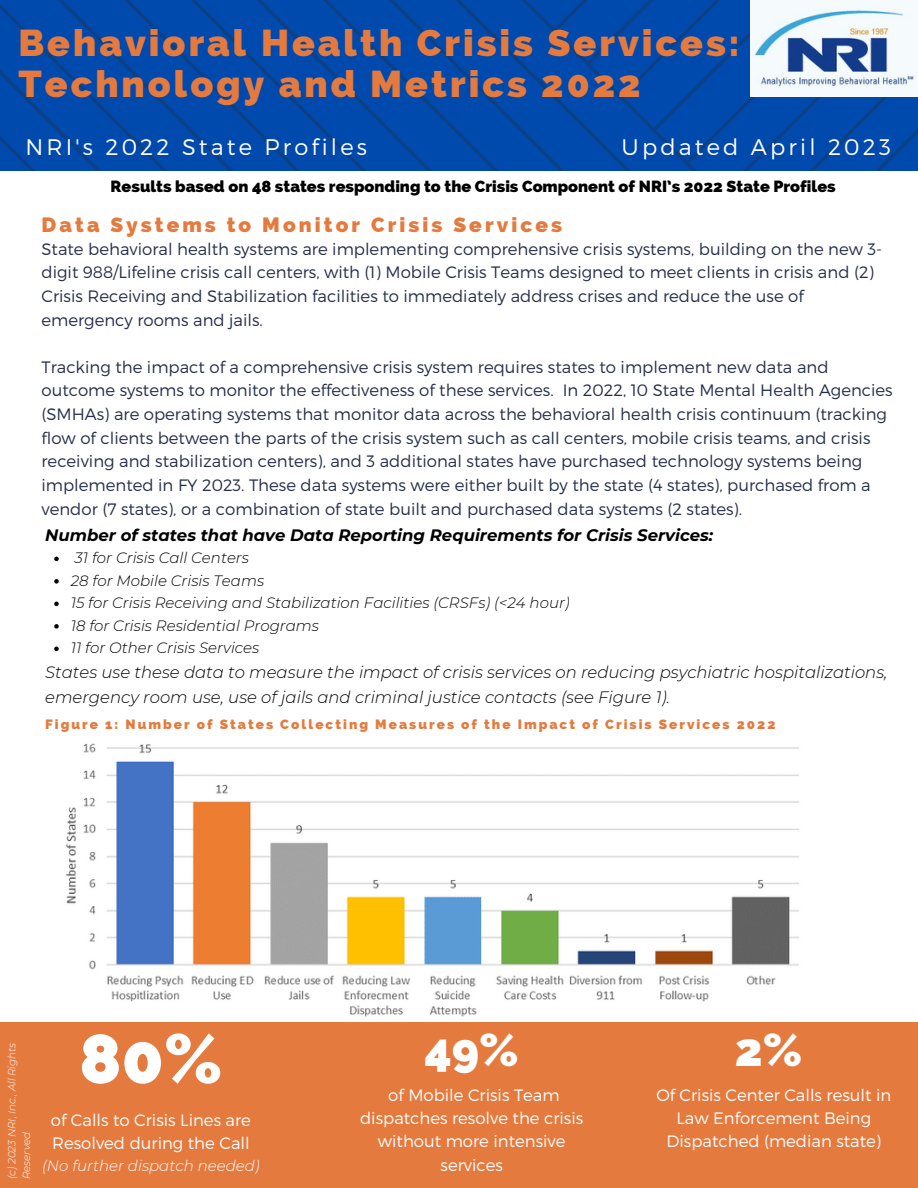
<style>
.page{position:relative;width:918px;height:1188px;background:#fff}
.page>*{position:absolute;margin:0;border:0;box-sizing:border-box;transform-origin:0 0}
.t1{font:800 69px "Raleway";color:#fff}
.t2{font:800 60px "Raleway";color:#fff}
.t3{font:800 46.5px "Raleway";color:#fff}
.t4{font:800 37.5px/41.7px "Raleway";letter-spacing:.08em;color:#e57a3e}
.t5{font:300 22.5px "Montserrat";letter-spacing:.14em;color:#fff}
.t6{font:800 20.7px "Raleway";letter-spacing:.15em;color:#e57a3e}
.t7{font:300 16.5px/23.7px "Montserrat";color:#252e4a}
.t8{font:300 16.5px/23.2px "Montserrat";color:#fff;text-align:center}
.t9{font:italic 300 16.5px/24.8px "Montserrat";color:#000}
.t10{font:italic 700 16.5px "Montserrat";color:#000}
.t11{font:800 16.2px "Raleway";color:#000}
.t12{font:italic 300 15px/22.5px "Montserrat";color:#000}
.t13{font:italic 300 15px "Montserrat";color:#fff}
.t14{font:800 13.5px "Raleway";letter-spacing:.15em;color:#e57a3e}
.t15{font:italic 300 10.35px/14.7px "Montserrat";color:#fff}
</style>
<div class="page">
<img style="left:0;top:0;width:918px;height:171px">
<img style="left:750px;top:0;width:168px;height:97px">
<img style="left:66px;top:743px;width:733px;height:274px">
<div style="left:0;top:1022px;width:918px;height:166px;background:#e57a3e"></div>
<svg style="left:54px;top:557px;width:5px;height:4px"></svg>
<svg style="left:54px;top:579px;width:5px;height:5px"></svg>
<svg style="left:54px;top:602px;width:5px;height:4px"></svg>
<svg style="left:54px;top:624px;width:5px;height:5px"></svg>
<svg style="left:54px;top:647px;width:5px;height:4px"></svg>
<h3 class="t4" style="left:18px;top:22px;width:722px">Behavioral Health Crisis Services:<br>Technology and Metrics 2022</h3>
<h3 class="t5" style="left:25px;top:132px;width:343px">NRI's 2022 State Profiles</h3>
<h3 class="t5" style="left:622px;top:132px;width:271px">Updated April 2023</h3>
<p class="t11" style="left:111px;top:177px;width:727px">Results based on 48 states responding to the Crisis Component of NRI’s 2022 State Profiles</p>
<p class="t6" style="left:42px;top:213px;width:522px">Data Systems to Monitor Crisis Services</p>
<p class="t7" style="left:42px;top:236px;width:842px">State behavioral health systems are implementing comprehensive crisis systems, building on the new 3- digit 988/Lifeline crisis call centers, with (1) Mobile Crisis Teams designed to meet clients in crisis and (2)<br>Crisis Receiving and Stabilization facilities to immediately address crises and reduce the use of emergency rooms and jails.</p>
<p class="t7" style="left:42px;top:354px;width:853px">Tracking the impact of a comprehensive crisis system requires states to implement new data and outcome systems to monitor the effectiveness of these services. In 2022, 10 State Mental Health Agencies (SMHAs) are operating systems that monitor data across the behavioral health crisis continuum (tracking flow of clients between the parts of the crisis system such as call centers, mobile crisis teams, and crisis receiving and stabilization centers), and 3 additional states have purchased technology systems being implemented in FY 2023. These data systems were either built by the state (4 states), purchased from a vendor (7 states), or a combination of state built and purchased data systems (2 states).</p>
<p class="t10" style="left:45px;top:525px;width:670px">Number of states that have Data Reporting Requirements for Crisis Services:</p>
<p class="t12" style="left:71px;top:547px;width:501px">31 for Crisis Call Centers<br>28 for Mobile Crisis Teams<br>15 for Crisis Receiving and Stabilization Facilities (CRSFs) (&lt;24 hour)<br>18 for Crisis Residential Programs<br>11 for Other Crisis Services</p>
<p class="t9" style="left:45px;top:660px;width:844px">States use these data to measure the impact of crisis services on reducing psychiatric hospitalizations, emergency room use, use of jails and criminal justice contacts (see Figure 1).</p>
<p class="t14" style="left:45px;top:717px;width:732px">Figure 1: Number of States Collecting Measures of the Impact of Crisis Services 2022</p>
<p class="t15" style="left:5px;top:1179px;width:138px;rotate:-90deg">(c) 2023 NRI, Inc., All Rights<br>Reserved</p>
<h1 class="t1" style="left:79px;top:1018px;width:145px">80%</h1>
<p class="t8" style="left:51px;top:1107px;width:202px;line-height:23.7px;text-align:left">of Calls to Crisis Lines are<br>Resolved during the Call</p>
<p class="t13" style="left:42px;top:1156px;width:219px">(No further dispatch needed)</p>
<h3 class="t3" style="left:425px;top:1022px;width:96px">49%</h3>
<p class="t8" style="left:360px;top:1083px;width:225px">of Mobile Crisis Team dispatches resolve the crisis without more intensive services</p>
<h2 class="t2" style="left:685px;top:999px;width:159px">100%</h2>
<h3 class="t3" style="left:735px;top:1022px;width:69px">2%</h3>
<p class="t8" style="left:656px;top:1083px;width:236px">Of Crisis Center Calls result in<br>Law Enforcement Being<br>Dispatched (median state)</p>
</div>
